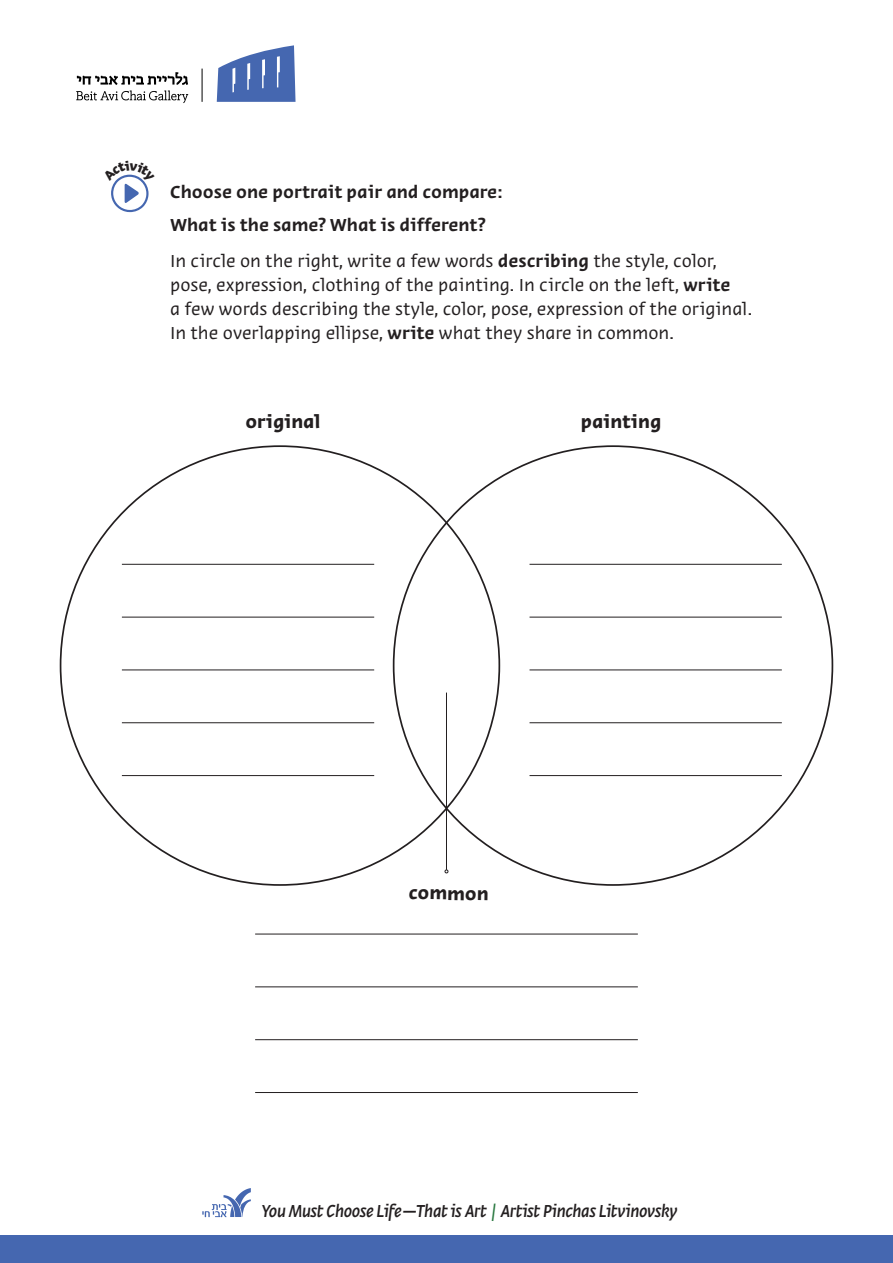
<style>
.page{position:relative;width:893px;height:1263px;background:#fff}
.page>*{position:absolute;margin:0;border:0;box-sizing:border-box;transform-origin:0 0}
.t1{font:700 18.9px "Editor Sans";color:#231f20}
.t2{font:18px/24px "Editor Sans";color:#231f20}
.t3{font:600 18px "Editor Sans";color:#231f20}
.t4{font:italic 500 18px "Editor Sans";letter-spacing:-.02em;color:#231f20;scale:.9 1}
.s1{font-weight:600}
.s2{color:#297840}
</style>
<div class="page">
<div style="left:0;top:1235px;width:893px;height:28px;background:#4567b0"></div>
<hr style="left:122px;top:564px;width:252px;height:1px;background:#231f20">
<hr style="left:255px;top:934px;width:383px;height:1px;background:#231f20">
<hr style="left:529px;top:564px;width:253px;height:1px;background:#231f20">
<hr style="left:122px;top:617px;width:252px;height:1px;background:#231f20">
<hr style="left:255px;top:986px;width:383px;height:1px;background:#231f20">
<hr style="left:529px;top:617px;width:253px;height:1px;background:#231f20">
<hr style="left:122px;top:669px;width:252px;height:1px;background:#231f20">
<hr style="left:255px;top:1039px;width:383px;height:1px;background:#231f20">
<hr style="left:529px;top:669px;width:253px;height:1px;background:#231f20">
<hr style="left:122px;top:722px;width:252px;height:1px;background:#231f20">
<hr style="left:255px;top:1092px;width:383px;height:1px;background:#231f20">
<hr style="left:529px;top:722px;width:253px;height:1px;background:#231f20">
<hr style="left:122px;top:775px;width:252px;height:1px;background:#231f20">
<hr style="left:529px;top:775px;width:253px;height:1px;background:#231f20">
<hr style="left:446px;top:692px;width:1px;height:178px;background:#231f20">
<svg style="left:202px;top:1188px;width:49px;height:29px"></svg>
<svg style="left:76px;top:72px;width:112px;height:31px"></svg>
<svg style="left:217px;top:45px;width:79px;height:57px"></svg>
<hr style="left:202px;top:69px;width:1px;height:33px;background:#000">
<svg style="left:111px;top:174px;width:38px;height:38px"></svg>
<p class="t3" style="left:170px;top:180px;width:335px">Choose one portrait pair and compare:</p>
<p class="t3" style="left:170px;top:213px;width:317px">What is the same? What is different?</p>
<p class="t2" style="left:170px;top:249px;width:584px">In circle on the right, write a few words <span class="s1">describing</span> the style, color, pose, expression, clothing of the painting. In circle on the left, <span class="s1">write<br></span>a few words describing the style, color, pose, expression of the original.<br>In the overlapping ellipse, <span class="s1">write</span> what they share in common.</p>
<p class="t1" style="left:245px;top:410px;width:77px">original</p>
<p class="t1" style="left:581px;top:410px;width:82px">painting</p>
<p class="t1" style="left:409px;top:880px;width:82px;rotate:1deg">common</p>
<p class="t4" style="left:261px;top:1199px;width:464px">You Must Choose Life—That is Art <span class="s2">|</span> Artist Pinchas Litvinovsky</p>
</div>
